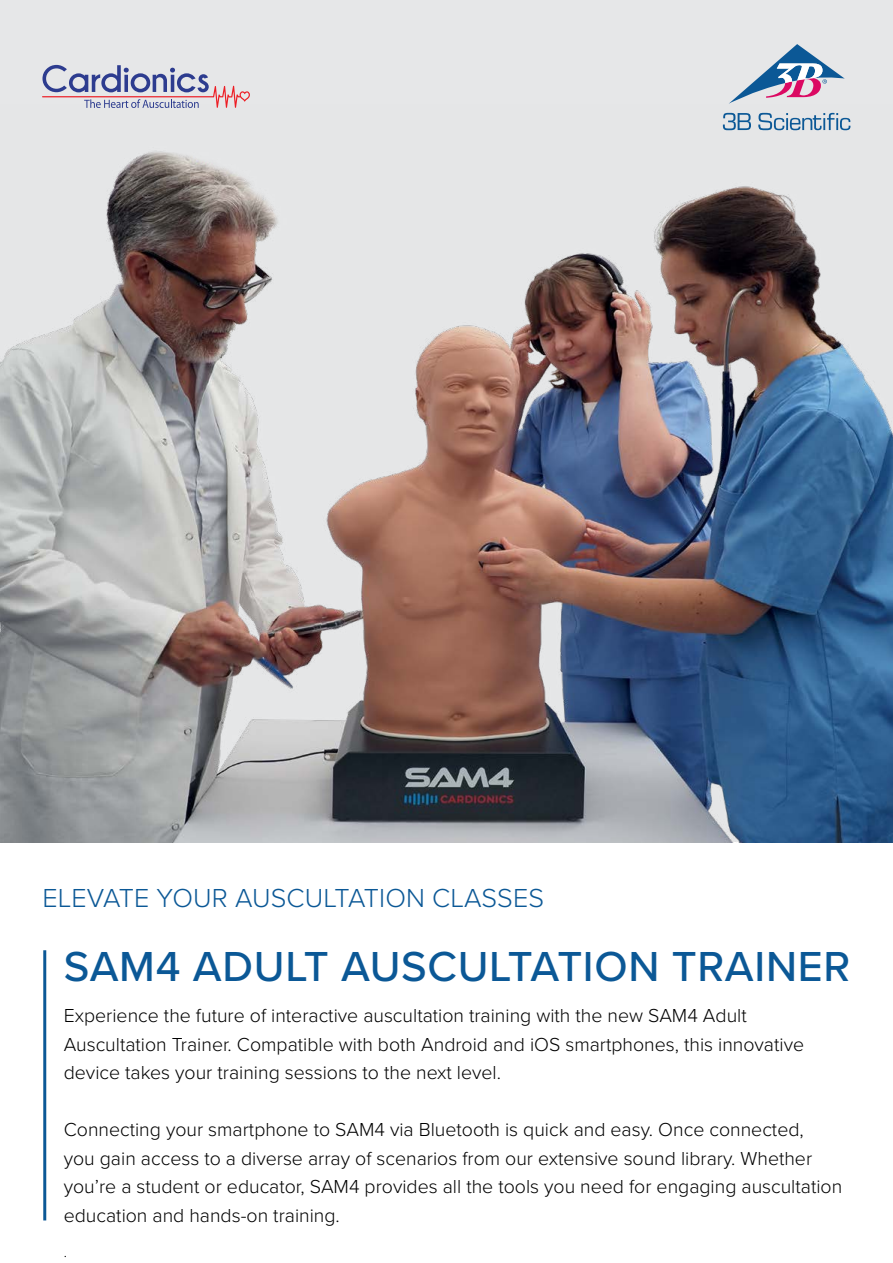
<style>
.page{position:relative;width:893px;height:1263px;background:#fff}
.page>*{position:absolute;margin:0;border:0;box-sizing:border-box;transform-origin:0 0}
.t1{font:500 43.5px "Proxima Nova";letter-spacing:.015em;color:#0b5896}
.t2{font:300 27px "Proxima Nova";letter-spacing:.005em;color:#0b5896}
.t3{font:300 19.5px/28.5px "Proxima Nova";color:#000}
.t4{font:300 15px "Proxima Nova";color:#000}
</style>
<div class="page">
<div style="left:0;top:0;width:893px;height:842px;background:#e6e7e8"></div>
<img style="left:0;top:112px;width:893px;height:731px">
<hr style="left:43px;top:950px;width:3px;height:270px;background:#0b5896">
<svg style="left:42px;top:65px;width:208px;height:43px"></svg>
<svg style="left:723px;top:113px;width:28px;height:17px"></svg>
<svg style="left:729px;top:44px;width:116px;height:60px"></svg>
<svg style="left:758px;top:113px;width:92px;height:17px"></svg>
<h2 class="t2" style="left:43px;top:878px;width:503px">ELEVATE YOUR AUSCULTATION CLASSES</h2>
<h1 class="t1" style="left:64px;top:934px;width:788px">SAM4 ADULT AUSCULTATION TRAINER</h1>
<p class="t3" style="left:64px;top:1000px;width:742px">Experience the future of interactive auscultation training with the new SAM4 Adult<br>Auscultation Trainer. Compatible with both Android and iOS smartphones, this innovative device takes your training sessions to the next level.</p>
<p class="t3" style="left:64px;top:1114px;width:780px">Connecting your smartphone to SAM4 via Bluetooth is quick and easy. Once connected,<br>you gain access to a diverse array of scenarios from our extensive sound library. Whether you’re a student or educator, SAM4 provides all the tools you need for engaging auscultation education and hands-on training.</p>
<p class="t4" style="left:64px;top:1241px;width:5px">.</p>
</div>
